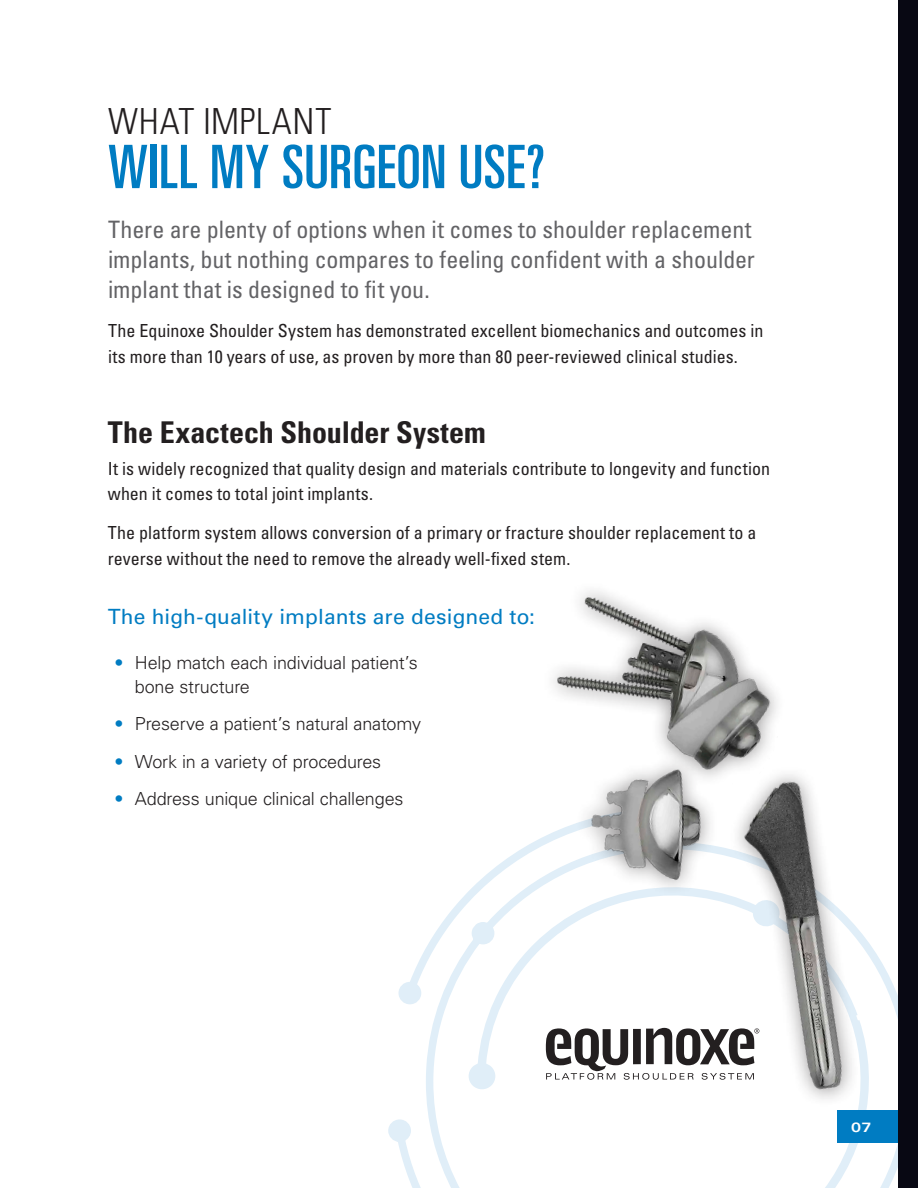
<style>
.page{position:relative;width:918px;height:1188px;background:#fff}
.page>*{position:absolute;margin:0;border:0;box-sizing:border-box;transform-origin:0 0}
.Headline_Inside{font:ultra-condensed 60px "Univers LT Std";letter-spacing:.005em;color:#007cc2}
.Headline_Inside-2{font:300 condensed 36px "Univers LT Std";letter-spacing:.02em;color:#231f20}
.Subhead_Black{font:700 condensed 30px "Univers LT Std";letter-spacing:-.005em;color:#231f20}
.Body_Text_Intro_Para{font:condensed 24px/30px "Univers LT Std";letter-spacing:-.005em;color:#636366}
.t1{font:21px "Univers LT Std";letter-spacing:.005em;color:#007cc2}
.Body_Text{font:condensed 18px/25.5px "Univers LT Std";color:#231f20}
.t2{font:300 18px/24px "Univers LT Std";letter-spacing:-.01em;color:#231f20}
.t3{font:700 expanded 13.5px "Univers LT Std";color:#fff}
.s1{color:#007cc2}
</style>
<div class="page">
<svg style="left:388px;top:1119px;width:33px;height:69px"></svg>
<svg style="left:398px;top:952px;width:26px;height:53px"></svg>
<svg style="left:424px;top:903px;width:475px;height:285px"></svg>
<div style="left:838px;top:1110px;width:80px;height:33px;background:#007cc2"></div>
<img style="left:458px;top:566px;width:441px;height:563px">
<div style="left:899px;top:0;width:19px;height:1188px;background:#080813"></div>
<svg style="left:546px;top:1028px;width:213px;height:52px"></svg>
<p class="Headline_Inside-2" style="left:108px;top:100px;width:225px">WHAT IMPLANT</p>
<p class="Headline_Inside" style="left:108px;top:133px;width:438px">WILL MY SURGEON USE?</p>
<p class="Body_Text_Intro_Para" style="left:108px;top:215px;width:648px">There are plenty of options when it comes to shoulder replacement implants, but nothing compares to feeling confident with a shoulder implant that is designed to fit you.</p>
<p class="Body_Text" style="left:108px;top:318px;width:657px">The Equinoxe Shoulder System has demonstrated excellent biomechanics and outcomes in its more than 10 years of use, as proven by more than 80 peer-reviewed clinical studies.</p>
<p class="Subhead_Black" style="left:108px;top:414px;width:380px">The Exactech Shoulder System</p>
<p class="Body_Text" style="left:108px;top:455px;width:664px">It is widely recognized that quality design and materials contribute to longevity and function when it comes to total joint implants.</p>
<p class="Body_Text" style="left:108px;top:520px;width:650px">The platform system allows conversion of a primary or fracture shoulder replacement to a reverse without the need to remove the already well-fixed stem.</p>
<p class="t1" style="left:108px;top:604px;width:429px">The high-quality implants are designed to:</p>
<p class="t2" style="left:135px;top:650px;width:285px;text-indent:-20px"><span class="s1">•</span> Help match each individual patient’s bone structure</p>
<p class="t2" style="left:114px;top:712px;width:308px"><span class="s1">•</span> Preserve a patient’s natural anatomy</p>
<p class="t2" style="left:114px;top:749px;width:268px"><span class="s1">•</span> Work in a variety of procedures</p>
<p class="t2" style="left:114px;top:787px;width:291px"><span class="s1">•</span> Address unique clinical challenges</p>
<p class="t3" style="left:851px;top:1119px;width:22px">07</p>
</div>
